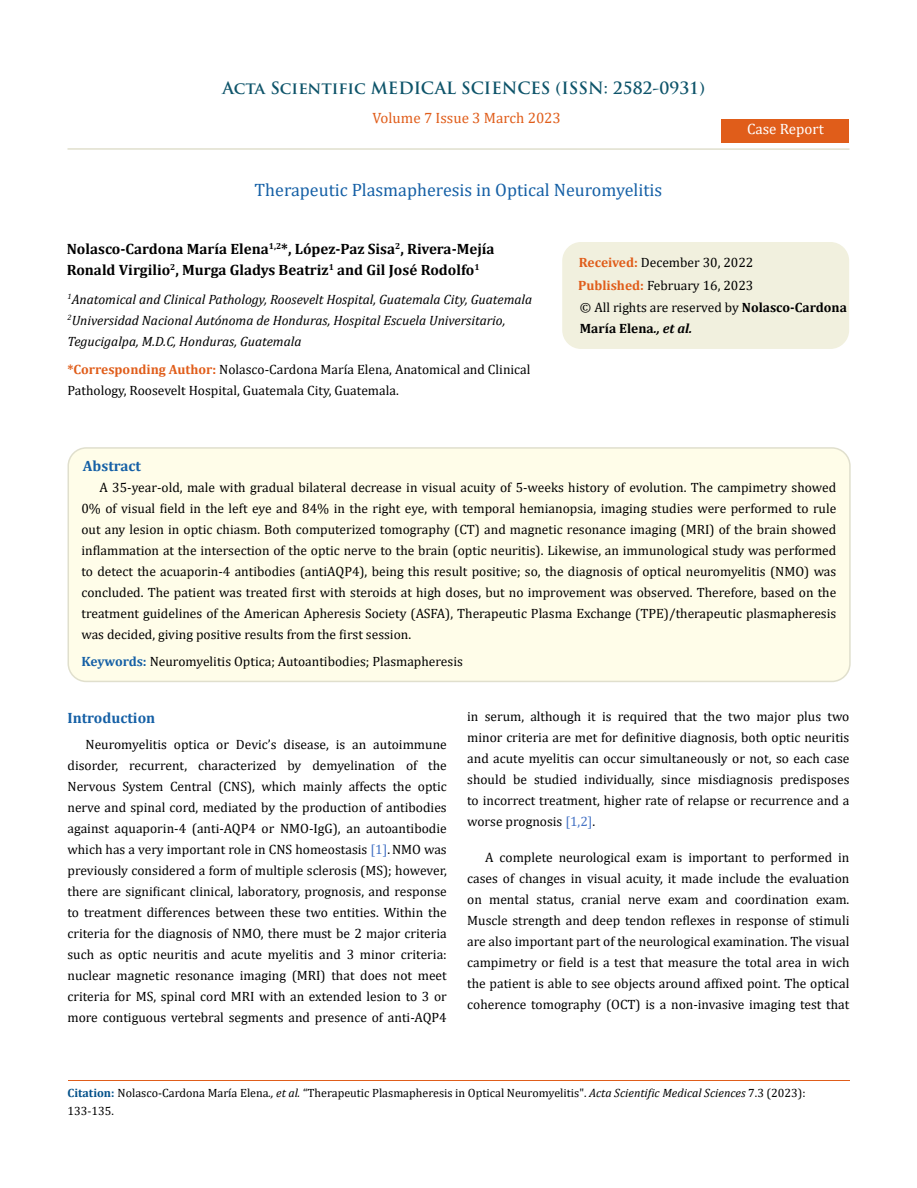
<style>
.page{position:relative;width:917px;height:1188px;background:#fff}
.page>*{position:absolute;margin:0;border:0;box-sizing:border-box;transform-origin:0 0}
.t1{font:18px "Cambria";color:#1560a6}
.t2{font:700 16.5px "Trajan Pro";color:#0e546a}
.t3{font:700 15px/21px "Cambria";color:#000}
.t4{font:15px "Cambria";color:#e05d1a}
.t5{font:700 15px "Cambria";color:#1560a6}
.t6{font:15px "Cambria";color:#fff}
.t7{font:13.5px/21px "Cambria";color:#000;text-align:justify}
.t8{font:italic 13.5px/21px "Cambria";color:#000}
.t9{font:700 13.5px/21px "Cambria";color:#000}
.t10{font:12px/18px "Cambria";color:#000}
.s1{font-weight:700;color:#e05d1a}
.s2{font-weight:400}
.s3{font-style:italic}
.s4{font-weight:700;color:#1560a6}
.s5{color:#4472c4}
.s6{font-weight:700;color:#035089}
</style>
<div class="page">
<div style="left:721px;top:119px;width:128px;height:23px;background:#e05d1a"></div>
<div style="left:563px;top:243px;width:285px;height:105px;background:#f1f0de;border-radius:18px"></div>
<div style="left:562px;top:242px;width:287px;height:107px;border:2px solid #f1f0de;border-radius:18px"></div>
<div style="left:68px;top:448px;width:781px;height:233px;background:#fffde9;border-radius:18px"></div>
<div style="left:67px;top:447px;width:783px;height:235px;border:2px solid #e0dfcd;border-radius:18px"></div>
<hr style="left:68px;top:1081px;width:781px;height:1px;background:#e05d1a">
<hr style="left:67px;top:148px;width:782px;height:2px;background:#e0dfcd">
<p class="t2" style="left:222px;top:77px;width:484px">Acta Scientific MEDICAL SCIENCES (ISSN: 2582-0931)</p>
<p class="t4" style="left:372px;top:109px;width:190px">Volume 7 Issue 3 March 2023</p>
<h1 class="t1" style="left:254px;top:180px;width:409px">Therapeutic Plasmapheresis in Optical Neuromyelitis</h1>
<p class="t6" style="left:747px;top:120px;width:78px">Case Report</p>
<p class="t3" style="left:67px;top:238px;width:429px">Nolasco-Cardona María Elena<sup>1,2</sup>*, López-Paz Sisa<sup>2</sup>, Rivera-Mejía<br>Ronald Virgilio<sup>2</sup>, Murga Gladys Beatriz<sup>1</sup> and Gil José Rodolfo<sup>1</sup></p>
<p class="t8" style="left:67px;top:288px;width:466px"><sup>1</sup>Anatomical and Clinical Pathology, Roosevelt Hospital, Guatemala City, Guatemala<br><sup>2</sup>Universidad Nacional Autónoma de Honduras, Hospital Escuela Universitario,<br>Tegucigalpa, M.D.C, Honduras, Guatemala</p>
<p class="t7" style="left:67px;top:358px;width:464px"><span class="s1">*Corresponding Author:</span> Nolasco-Cardona María Elena, Anatomical and Clinical<br>Pathology, Roosevelt Hospital, Guatemala City, Guatemala.</p>
<p class="t7" style="left:578px;top:251px;width:177px;line-height:23px"><span class="s1">Received:</span> December 30, 2022<br><span class="s1">Published:</span> February 16, 2023</p>
<p class="t9" style="left:580px;top:296px;width:268px"><span class="s2">© All rights are reserved by</span> Nolasco-Cardona<br>María Elena<span class="s3">., et al.</span></p>
<p class="t5" style="left:83px;top:456px;width:60px">Abstract</p>
<p class="t7" style="left:81px;top:477px;width:756px;text-indent:18px">A 35-year-old, male with gradual bilateral decrease in visual acuity of 5-weeks history of evolution. The campimetry showed 0% of visual field in the left eye and 84% in the right eye, with temporal hemianopsia, imaging studies were performed to rule out any lesion in optic chiasm. Both computerized tomography (CT) and magnetic resonance imaging (MRI) of the brain showed inflammation at the intersection of the optic nerve to the brain (optic neuritis). Likewise, an immunological study was performed to detect the acuaporin-4 antibodies (antiAQP4), being this result positive; so, the diagnosis of optical neuromyelitis (NMO) was concluded. The patient was treated first with steroids at high doses, but no improvement was observed. Therefore, based on the treatment guidelines of the American Apheresis Society (ASFA), Therapeutic Plasma Exchange (TPE)/therapeutic plasmapheresis was decided, giving positive results from the first session.</p>
<p class="t7" style="left:81px;top:651px;width:383px"><span class="s4">Keywords:</span> Neuromyelitis Optica; Autoantibodies; Plasmapheresis</p>
<p class="t5" style="left:67px;top:707px;width:89px">Introduction</p>
<p class="t7" style="left:67px;top:733px;width:381px;text-indent:18px">Neuromyelitis optica or Devic’s disease, is an autoimmune disorder, recurrent, characterized by demyelination of the Nervous System Central (CNS), which mainly affects the optic nerve and spinal cord, mediated by the production of antibodies against aquaporin-4 (anti-AQP4 or NMO-IgG), an autoantibodie which has a very important role in CNS homeostasis <span class="s5">[1]</span>.NMO was previously considered a form of multiple sclerosis (MS); however, there are significant clinical, laboratory, prognosis, and response to treatment differences between these two entities. Within the criteria for the diagnosis of NMO, there must be 2 major criteria such as optic neuritis and acute myelitis and 3 minor criteria: nuclear magnetic resonance imaging (MRI) that does not meet criteria for MS, spinal cord MRI with an extended lesion to 3 or more contiguous vertebral segments and presence of anti-AQP4</p>
<p class="t7" style="left:467px;top:706px;width:384px">in serum, although it is required that the two major plus two minor criteria are met for definitive diagnosis, both optic neuritis and acute myelitis can occur simultaneously or not, so each case should be studied individually, since misdiagnosis predisposes to incorrect treatment, higher rate of relapse or recurrence and a worse prognosis <span class="s5">[1,2]</span>.</p>
<p class="t7" style="left:467px;top:847px;width:384px;text-indent:18px">A complete neurological exam is important to performed in cases of changes in visual acuity, it made include the evaluation on mental status, cranial nerve exam and coordination exam.<br>Muscle strength and deep tendon reflexes in response of stimuli are also important part of the neurological examination. The visual campimetry or field is a test that measure the total area in wich the patient is able to see objects around affixed point. The optical coherence tomography (OCT) is a non-invasive imaging test that</p>
<p class="t10" style="left:68px;top:1084px;width:739px"><span class="s6">Citation:</span> Nolasco-Cardona María Elena<span class="s3">., et al.</span> “Therapeutic Plasmapheresis in Optical Neuromyelitis". <span class="s3">Acta Scientific Medical Sciences</span> 7.3 (2023):<br>133-135.</p>
</div>
